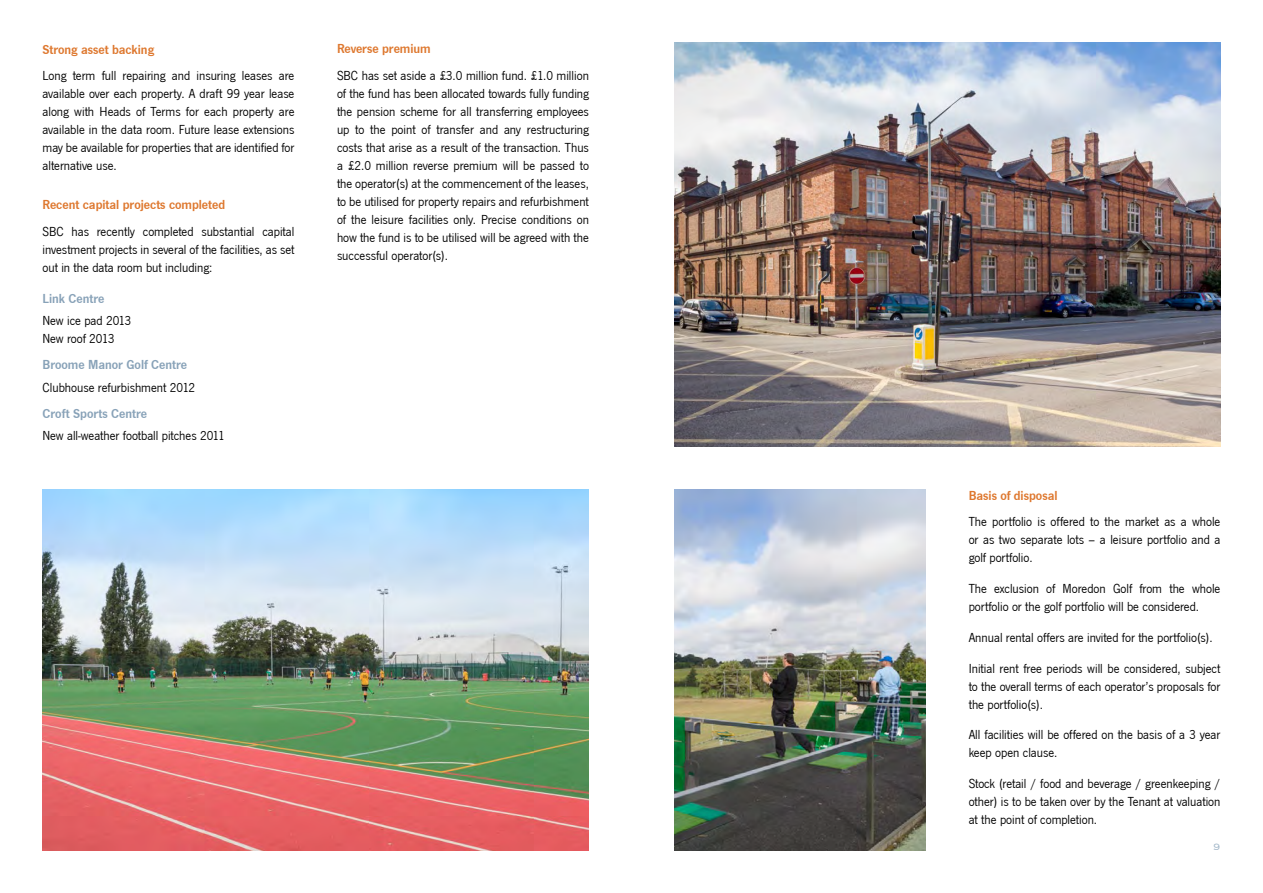
<style>
.page{position:relative;width:1263px;height:893px;background:#fff}
.page>*{position:absolute;margin:0;border:0;box-sizing:border-box;transform-origin:0 0}
.t1{font:13.5px/18px "News Got T";color:#000;text-align:justify}
.t2{font:600 13.5px "News Got T";color:#de782f}
.t3{font:600 13.5px "News Got T";color:#88a2b8}
.t4{font:300 12px "Copperplate";color:#a1b6c8}
</style>
<div class="page">
<img style="left:43px;top:489px;width:546px;height:361px">
<img style="left:674px;top:489px;width:252px;height:361px">
<img style="left:674px;top:43px;width:546px;height:403px">
<p class="t2" style="left:43px;top:41px;width:113px">Strong asset backing</p>
<p class="t1" style="left:43px;top:67px;width:253px">Long term full repairing and insuring leases are available over each property. A draft 99 year lease along with Heads of Terms for each property are available in the data room. Future lease extensions may be available for properties that are identified for alternative use.</p>
<p class="t2" style="left:43px;top:197px;width:184px">Recent capital projects completed</p>
<p class="t1" style="left:43px;top:223px;width:253px">SBC has recently completed substantial capital investment projects in several of the facilities, as set out in the data room but including:</p>
<p class="t3" style="left:43px;top:290px;width:64px">Link Centre</p>
<p class="t1" style="left:43px;top:312px;width:90px">New ice pad 2013<br>New roof 2013</p>
<p class="t3" style="left:43px;top:357px;width:146px">Broome Manor Golf Centre</p>
<p class="t1" style="left:43px;top:378px;width:154px">Clubhouse refurbishment 2012</p>
<p class="t3" style="left:43px;top:406px;width:106px">Croft Sports Centre</p>
<p class="t1" style="left:43px;top:427px;width:184px">New all-weather football pitches 2011</p>
<p class="t2" style="left:337px;top:41px;width:95px">Reverse premium</p>
<p class="t1" style="left:337px;top:67px;width:253px">SBC has set aside a £3.0 million fund. £1.0 million of the fund has been allocated towards fully funding the pension scheme for all transferring employees up to the point of transfer and any restructuring costs that arise as a result of the transaction. Thus a £2.0 million reverse premium will be passed to the operator(s) at the commencement of the leases, to be utilised for property repairs and refurbishment of the leisure facilities only. Precise conditions on how the fund is to be utilised will be agreed with the successful operator(s).</p>
<p class="t2" style="left:969px;top:488px;width:90px">Basis of disposal</p>
<p class="t1" style="left:969px;top:513px;width:253px">The portfolio is offered to the market as a whole or as two separate lots – a leisure portfolio and a golf portfolio.</p>
<p class="t1" style="left:969px;top:580px;width:253px">The exclusion of Moredon Golf from the whole portfolio or the golf portfolio will be considered.</p>
<p class="t1" style="left:969px;top:629px;width:245px">Annual rental offers are invited for the portfolio(s).</p>
<p class="t1" style="left:969px;top:659px;width:253px">Initial rent free periods will be considered, subject to the overall terms of each operator’s proposals for the portfolio(s).</p>
<p class="t1" style="left:969px;top:726px;width:253px">All facilities will be offered on the basis of a 3 year keep open clause.</p>
<p class="t1" style="left:969px;top:775px;width:253px">Stock (retail / food and beverage / greenkeeping / other) is to be taken over by the Tenant at valuation at the point of completion.</p>
<p class="t4" style="left:1213px;top:839px;width:9px">9</p>
</div>
